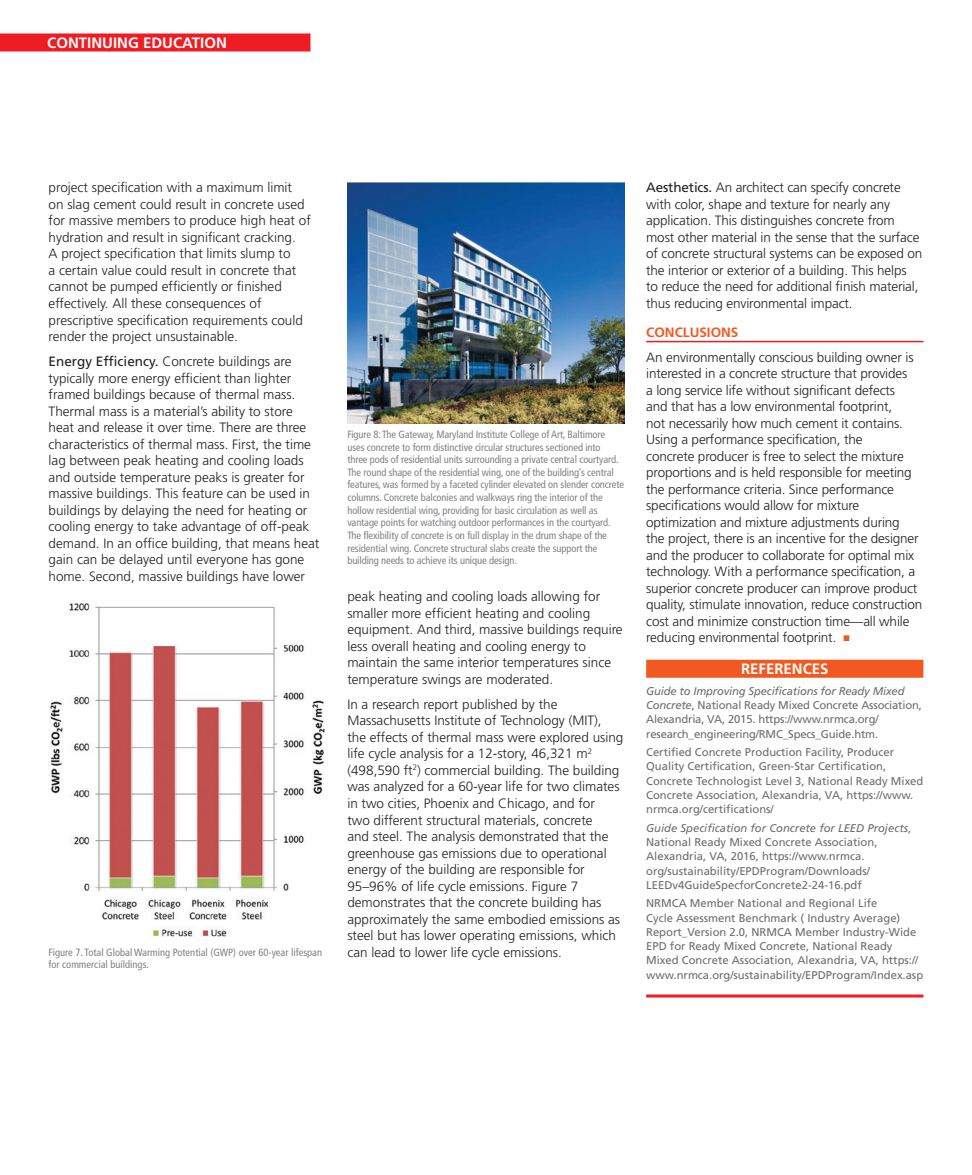
<style>
.page{position:relative;width:972px;height:1175px;background:#fff}
.page>*{position:absolute;margin:0;border:0;box-sizing:border-box;transform-origin:0 0}
.Head_Sidebar{font:700 15px "Frutiger";color:#fff}
.Body_Copy{font:300 13.5px/16.5px "Frutiger";color:#231f20}
.Body_Subhead{font:700 13.5px "Frutiger";color:#f15921}
.Copy_Sidebar{font:11.25px/14.2px "Frutiger LT Std";color:#6c6d70}
.t1{font:condensed 10.5px/12.6px "Frutiger LT Std";letter-spacing:-.01em;color:#808285}
.s1{font-weight:400}
.s2{font-family:"Universal Std Newswith Comm Pi";font-weight:400;font-size:11.25px;color:#f15921}
.s3{font-style:italic}
</style>
<div class="page">
<div style="left:0;top:33px;width:310px;height:18px;background:#ee1d23"></div>
<hr style="left:646px;top:341px;width:277px;height:1px;background:#ee1d23">
<img style="left:50px;top:603px;width:275px;height:334px">
<img style="left:347px;top:182px;width:278px;height:241px">
<div style="left:646px;top:659px;width:277px;height:18px;background:#f15921"></div>
<hr style="left:646px;top:994px;width:277px;height:3px;background:#ee1d23">
<p class="Head_Sidebar" style="left:47px;top:34px;width:181px">CONTINUING EDUCATION</p>
<p class="Body_Copy" style="left:49px;top:180px;width:264px">project specification with a maximum limit<br>on slag cement could result in concrete used for massive members to produce high heat of hydration and result in significant cracking.<br>A project specification that limits slump to<br>a certain value could result in concrete that cannot be pumped efficiently or finished effectively. All these consequences of prescriptive specification requirements could render the project unsustainable.</p>
<p class="Body_Copy" style="left:49px;top:353px;width:272px"><span class="s1">Energy Efficiency.</span> Concrete buildings are typically more energy efficient than lighter framed buildings because of thermal mass.<br>Thermal mass is a material’s ability to store heat and release it over time. There are three characteristics of thermal mass. First, the time lag between peak heating and cooling loads and outside temperature peaks is greater for massive buildings. This feature can be used in buildings by delaying the need for heating or cooling energy to take advantage of off-peak demand. In an office building, that means heat gain can be delayed until everyone has gone home. Second, massive buildings have lower</p>
<p class="t1" style="left:49px;top:945px;width:275px">Figure 7. Total Global Warming Potential (GWP) over 60-year lifespan for commercial buildings.</p>
<p class="t1" style="left:347px;top:428px;width:278px">Figure 8: The Gateway, Maryland Institute College of Art, Baltimore uses concrete to form distinctive circular structures sectioned into<br>three pods of residential units surrounding a private central courtyard.<br>The round shape of the residential wing, one of the building’s central features, was formed by a faceted cylinder elevated on slender concrete columns. Concrete balconies and walkways ring the interior of the hollow residential wing, providing for basic circulation as well as vantage points for watching outdoor performances in the courtyard.<br>The flexibility of concrete is on full display in the drum shape of the residential wing. Concrete structural slabs create the support the building needs to achieve its unique design.</p>
<p class="Body_Copy" style="left:347px;top:588px;width:277px">peak heating and cooling loads allowing for smaller more efficient heating and cooling equipment. And third, massive buildings require less overall heating and cooling energy to maintain the same interior temperatures since temperature swings are moderated.</p>
<p class="Body_Copy" style="left:347px;top:696px;width:278px">In a research report published by the Massachusetts Institute of Technology (MIT), the effects of thermal mass were explored using life cycle analysis for a 12-story, 46,321 m<sup>2 </sup>(498,590 ft<sup>2</sup>) commercial building. The building was analyzed for a 60-year life for two climates in two cities, Phoenix and Chicago, and for<br>two different structural materials, concrete<br>and steel. The analysis demonstrated that the greenhouse gas emissions due to operational energy of the building are responsible for 95–96% of life cycle emissions. Figure 7 demonstrates that the concrete building has approximately the same embodied emissions as steel but has lower operating emissions, which can lead to lower life cycle emissions.</p>
<p class="Body_Copy" style="left:646px;top:180px;width:278px"><span class="s1">Aesthetics.</span> An architect can specify concrete with color, shape and texture for nearly any application. This distinguishes concrete from most other material in the sense that the surface of concrete structural systems can be exposed on the interior or exterior of a building. This helps<br>to reduce the need for additional finish material, thus reducing environmental impact.</p>
<p class="Body_Subhead" style="left:646px;top:324px;width:94px">CONCLUSIONS</p>
<p class="Body_Copy" style="left:646px;top:349px;width:278px">An environmentally conscious building owner is interested in a concrete structure that provides<br>a long service life without significant defects<br>and that has a low environmental footprint,<br>not necessarily how much cement it contains.<br>Using a performance specification, the<br>concrete producer is free to select the mixture proportions and is held responsible for meeting the performance criteria. Since performance specifications would allow for mixture optimization and mixture adjustments during<br>the project, there is an incentive for the designer and the producer to collaborate for optimal mix technology. With a performance specification, a superior concrete producer can improve product quality, stimulate innovation, reduce construction cost and minimize construction time—all while reducing environmental footprint. <span class="s2">◾</span></p>
<p class="Head_Sidebar" style="left:741px;top:659px;width:89px">REFERENCES</p>
<p class="Copy_Sidebar" style="left:646px;top:684px;width:277px"><span class="s3">Guide to Improving Specifications for Ready Mixed Concrete</span>, National Ready Mixed Concrete Association, Alexandria, VA, 2015. https://www.nrmca.org/ research_engineering/RMC_Specs_Guide.htm.</p>
<p class="Copy_Sidebar" style="left:646px;top:745px;width:279px">Certified Concrete Production Facility, Producer Quality Certification, Green-Star Certification, Concrete Technologist Level 3, National Ready Mixed Concrete Association, Alexandria, VA, https://www. nrmca.org/certifications/</p>
<p class="Copy_Sidebar" style="left:646px;top:820px;width:267px"><span class="s3">Guide Specification for Concrete for LEED Projects</span>, National Ready Mixed Concrete Association, Alexandria, VA, 2016, https://www.nrmca. org/sustainability/EPDProgram/Downloads/ LEEDv4GuideSpecforConcrete2-24-16.pdf</p>
<p class="Copy_Sidebar" style="left:646px;top:896px;width:279px">NRMCA Member National and Regional Life<br>Cycle Assessment Benchmark ( Industry Average)<br>Report_Version 2.0, NRMCA Member Industry-Wide EPD for Ready Mixed Concrete, National Ready Mixed Concrete Association, Alexandria, VA, https:// www.nrmca.org/sustainability/EPDProgram/Index.asp</p>
</div>
